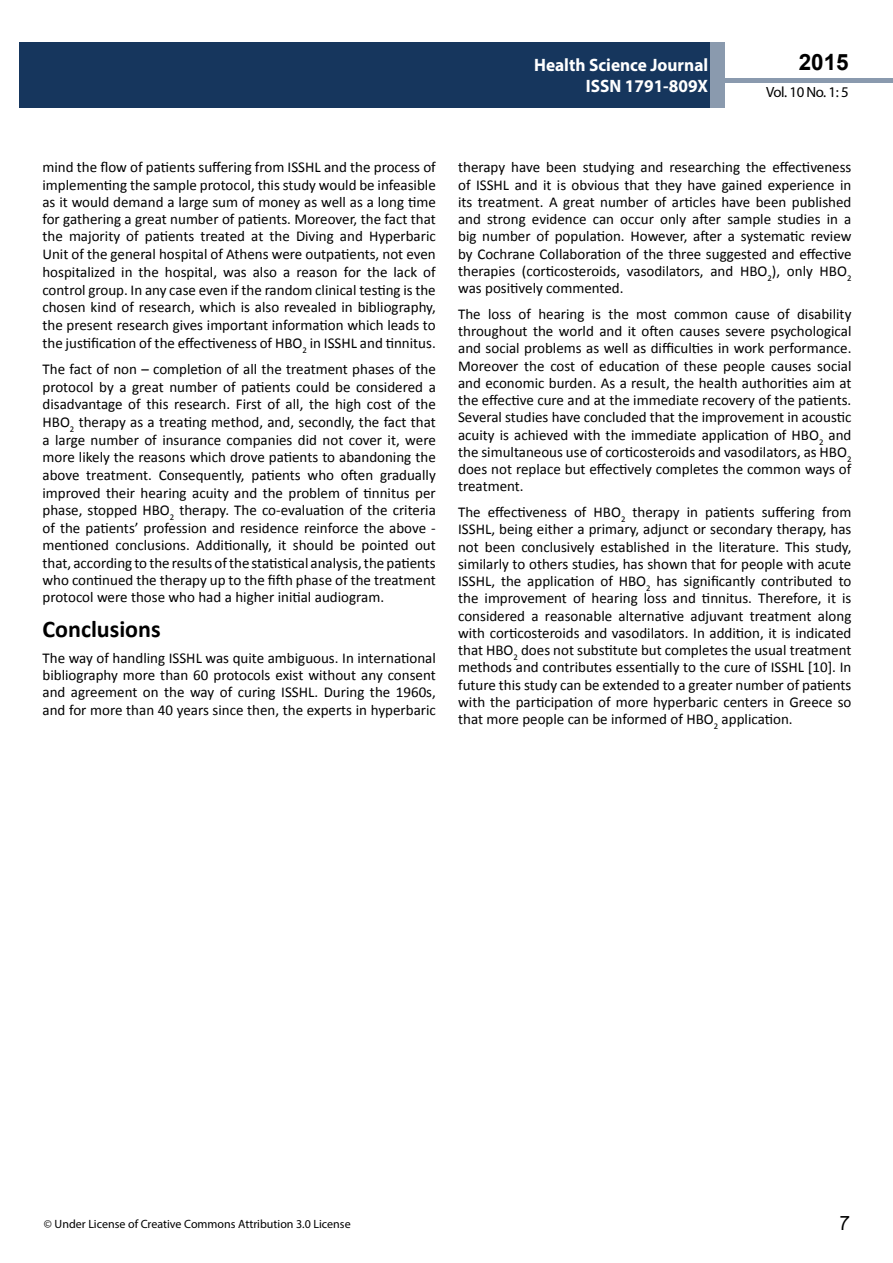
<style>
.page{position:relative;width:893px;height:1263px;background:#fff}
.page>*{position:absolute;margin:0;border:0;box-sizing:border-box;transform-origin:0 0}
.t1{font:25.5px "Tunga";color:#000}
.t2{font:700 24px "Calibri";color:#000}
.t3{font:700 22.5px "Arial";color:#000}
.t4{font:700 18px/21.6px "Myriad Pro";color:#fff;text-align:right;scale:.96 1}
.t5{font:15px/17.2px "Calibri";color:#000;text-align:justify}
.t6{font:14.85px "Myriad Pro";letter-spacing:-.03em;color:#000}
.t7{font:12px "Myriad Pro";color:#000}
</style>
<div class="page">
<hr style="left:725px;top:78px;width:168px;height:4px;background:#8a9aae">
<div style="left:19px;top:42px;width:690px;height:66px;background:#16365d"></div>
<div style="left:709px;top:42px;width:16px;height:66px;background:#8a9aae"></div>
<p class="t4" style="left:517px;top:53px;width:198px">ARCHIVO DE MEDICINA<br>6 8 9465</p>
<h3 class="t3" style="left:799px;top:47px;width:52px">2015</h3>
<p class="t4" style="left:534px;top:53px;width:183px">Health Science Journal<br>ISSN 1791-809X</p>
<p class="t6" style="left:766px;top:83px;width:84px">Vol. 10 No. 1: 5</p>
<p class="t5" style="left:42px;top:159px;width:395px">mind the flow of patients suffering from ISSHL and the process of implementing the sample protocol, this study would be infeasible as it would demand a large sum of money as well as a long time for gathering a great number of patients. Moreover, the fact that the majority of patients treated at the Diving and Hyperbaric Unit of the general hospital of Athens were outpatients, not even hospitalized in the hospital, was also a reason for the lack of control group. In any case even if the random clinical testing is the chosen kind of research, which is also revealed in bibliography, the present research gives important information which leads to the justification of the effectiveness of HBO<sub>2</sub> in ISSHL and tinnitus.</p>
<p class="t5" style="left:42px;top:360px;width:395px">The fact of non – completion of all the treatment phases of the protocol by a great number of patients could be considered a disadvantage of this research. First of all, the high cost of the HBO<sub>2</sub> therapy as a treating method, and, secondly, the fact that a large number of insurance companies did not cover it, were more likely the reasons which drove patients to abandoning the above treatment. Consequently, patients who often gradually improved their hearing acuity and the problem of tinnitus per phase, stopped HBO<sub>2</sub> therapy. The co-evaluation of the criteria of the patients’ profession and residence reinforce the above - mentioned conclusions. Additionally, it should be pointed out that, according to the results ofthe statistical analysis,the patients who continued the therapy up to the fifth phase of the treatment protocol were those who had a higher initial audiogram.</p>
<h2 class="t2" style="left:43px;top:614px;width:120px">Conclusions</h2>
<p class="t5" style="left:43px;top:649px;width:395px">The way of handling ISSHL was quite ambiguous. In international bibliography more than 60 protocols exist without any consent and agreement on the way of curing ISSHL. During the 1960s, and for more than 40 years since then, the experts in hyperbaric</p>
<p class="t5" style="left:458px;top:159px;width:395px">therapy have been studying and researching the effectiveness of ΙSSHL and it is obvious that they have gained experience in its treatment. A great number of articles have been published and strong evidence can occur only after sample studies in a big number of population. However, after a systematic review by Cochrane Collaboration of the three suggested and effective therapies (corticosteroids, vasodilators, and HBO<sub>2</sub>), only HBO<sub>2 </sub>was positively commented.</p>
<p class="t5" style="left:458px;top:305px;width:395px">The loss of hearing is the most common cause of disability throughout the world and it often causes severe psychological and social problems as well as difficulties in work performance.<br>Moreover the cost of education of these people causes social and economic burden. As a result, the health authorities aim at the effective cure and at the immediate recovery of the patients.<br>Several studies have concluded that the improvement in acoustic acuity is achieved with the immediate application of HBO<sub>2</sub> and the simultaneous use of corticosteroids and vasodilators, as HBO<sub>2 </sub>does not replace but effectively completes the common ways of treatment.</p>
<p class="t5" style="left:458px;top:504px;width:395px">The effectiveness of HBO<sub>2</sub> therapy in patients suffering from ISSHL, being either a primary, adjunct or secondary therapy, has not been conclusively established in the literature. This study, similarly to others studies, has shown that for people with acute ISSHL, the application of HBO<sub>2</sub> has significantly contributed to the improvement of hearing loss and tinnitus. Therefore, it is considered a reasonable alternative adjuvant treatment along with corticosteroids and vasodilators. In addition, it is indicated that HBO<sub>2</sub> does not substitute but completes the usual treatment methods and contributes essentially to the cure of ISSHL [10]. In future this study can be extended to a greater number of patients with the participation of more hyperbaric centers in Greece so that more people can be informed of HBO<sub>2</sub> application.</p>
<p class="t7" style="left:44px;top:1217px;width:308px">© Under License of Creative Commons Attribution 3.0 License</p>
<h1 class="t1" style="left:839px;top:1206px;width:11px">7</h1>
</div>
